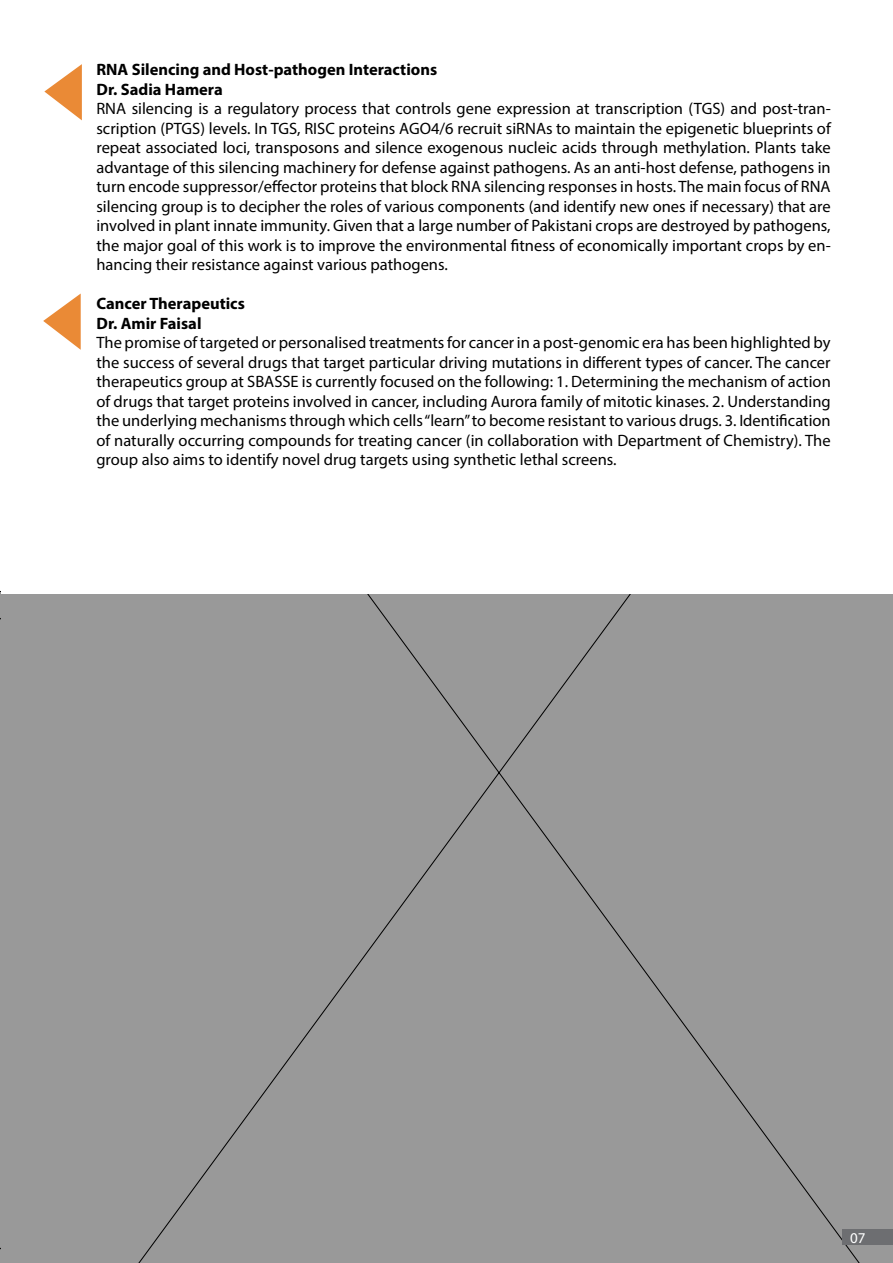
<style>
.page{position:relative;width:893px;height:1263px;background:#fff}
.page>*{position:absolute;margin:0;border:0;box-sizing:border-box;transform-origin:0 0}
.t1{font:16.5px/19.5px "Myriad Pro";color:#000;text-align:justify}
.t2{font:700 16.5px/19.5px "Myriad Pro";color:#000}
.t3{font:15px "Myriad Pro";color:#fff}
</style>
<div class="page">
<div style="left:1px;top:594px;width:892px;height:669px;background:#999"></div>
<svg style="left:44px;top:64px;width:38px;height:56px"></svg>
<svg style="left:43px;top:294px;width:38px;height:56px"></svg>
<svg style="left:0;top:591px;width:1px;height:672px"></svg>
<div style="left:843px;top:1229px;width:50px;height:16px;background:#6d6e71"></div>
<p class="t2" style="left:96px;top:60px;width:342px">RNA Silencing and Host-pathogen Interactions<br>Dr. Sadia Hamera</p>
<p class="t1" style="left:96px;top:99px;width:736px">RNA silencing is a regulatory process that controls gene expression at transcription (TGS) and post-tran&shy;scription (PTGS) levels. In TGS, RISC proteins AGO4/6 recruit siRNAs to maintain the epigenetic blueprints of repeat associated loci, transposons and silence exogenous nucleic acids through methylation. Plants take advantage of this silencing machinery for defense against pathogens. As an anti-host defense, pathogens in turn encode suppressor/effector proteins that block RNA silencing responses in hosts. The main focus of RNA silencing group is to decipher the roles of various components (and identify new ones if necessary) that are involved in plant innate immunity. Given that a large number of Pakistani crops are destroyed by pathogens, the major goal of this work is to improve the environmental fitness of economically important crops by en&shy;hancing their resistance against various pathogens.</p>
<p class="t2" style="left:96px;top:294px;width:150px">Cancer Therapeutics<br>Dr. Amir Faisal</p>
<p class="t1" style="left:96px;top:333px;width:736px">The promise of targeted or personalised treatments for cancer in a post-genomic era has been highlighted by the success of several drugs that target particular driving mutations in different types of cancer. The cancer therapeutics group at SBASSE is currently focused on the following: 1. Determining the mechanism of action of drugs that target proteins involved in cancer, including Aurora family of mitotic kinases. 2. Understanding the underlying mechanisms through which cells “learn” to become resistant to various drugs. 3. Identification of naturally occurring compounds for treating cancer (in collaboration with Department of Chemistry). The group also aims to identify novel drug targets using synthetic lethal screens.</p>
<p class="t3" style="left:850px;top:1228px;width:17px">07</p>
</div>
